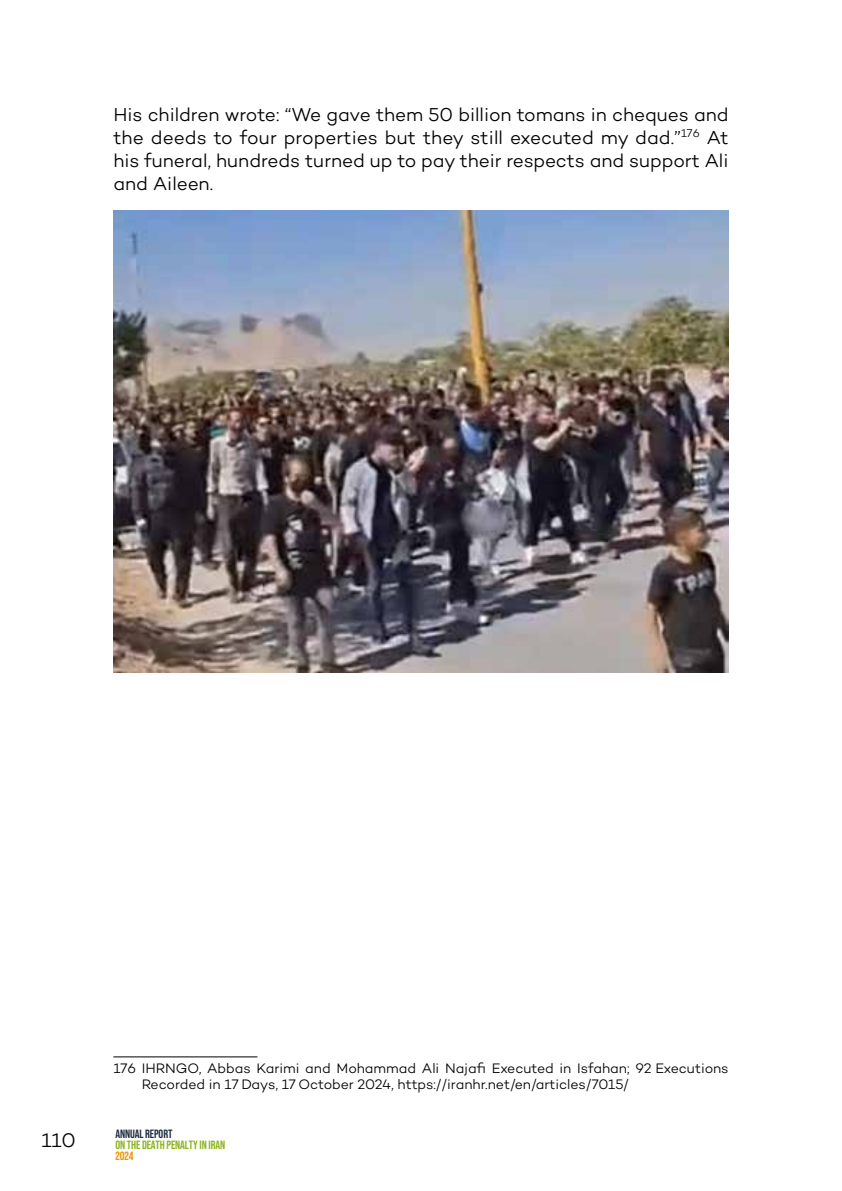
<style>
.page{position:relative;width:842px;height:1191px;background:#fff}
.page>*{position:absolute;margin:0;border:0;box-sizing:border-box;transform-origin:0 0}
.t1{font:300 20px "Campton";color:#000}
.t2{font:300 19px/23px "Campton";letter-spacing:-.005em;color:#000;text-align:justify}
.t3{font:300 14px/16px "Campton";color:#000}
.t4{font:700 12px "Bebas Neue Pro";letter-spacing:-.01em;color:#8ab31d}
.t5{font:700 12px "Bebas Neue Pro";letter-spacing:-.01em;color:#1d2c42}
.t6{font:700 12px "Bebas Neue Pro";color:#f39200}
</style>
<div class="page">
<img style="left:113px;top:211px;width:616px;height:462px">
<hr style="left:113px;top:1056px;width:144px;height:1px;background:#000">
<p class="t2" style="left:113px;top:102px;width:617px">His children wrote: “We gave them 50 billion tomans in cheques and the deeds to four properties but they still executed my dad.”<sup>176</sup> At his funeral, hundreds turned up to pay their respects and support Ali and Aileen.</p>
<p class="t3" style="left:142px;top:1060px;width:588px;text-indent:-28px">176 IHRNGO, Abbas Karimi and Mohammad Ali Najafi Executed in Isfahan; 92 Executions<br>Recorded in 17 Days, 17 October 2024, https://iranhr.net/en/articles/7015/</p>
<p class="t1" style="left:41px;top:1127px;width:36px">110</p>
<p class="t5" style="left:115px;top:1126px;width:59px">ANNUAL REPORT</p>
<p class="t4" style="left:115px;top:1137px;width:111px">ON THE DEATH PENALTY IN IRAN</p>
<p class="t6" style="left:115px;top:1148px;width:20px">2024</p>
</div>
